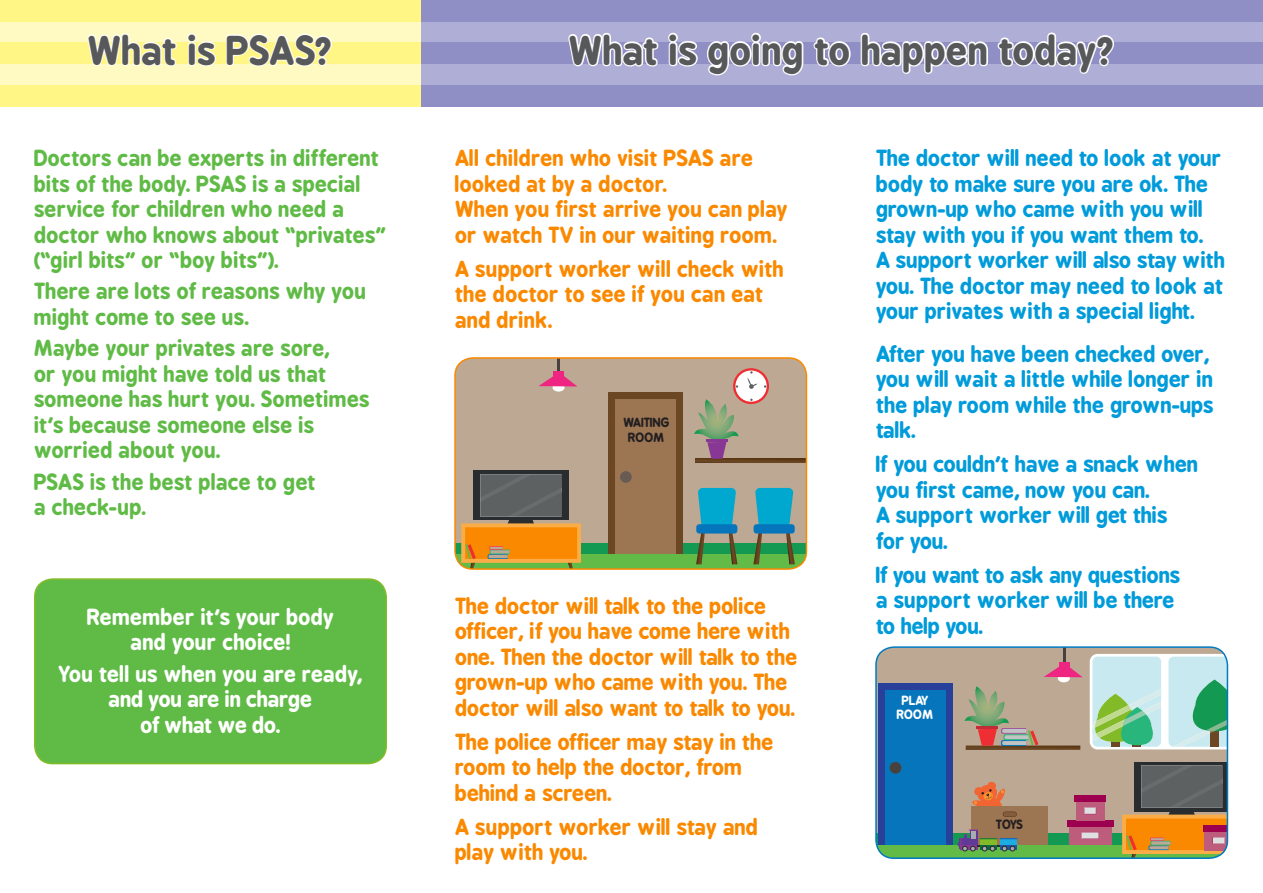
<style>
.page{position:relative;width:1263px;height:893px;background:#fff}
.page>*{position:absolute;margin:0;border:0;box-sizing:border-box;transform-origin:0 0}
.t1{font:700 37.5px "B Preplay";color:#57585a}
.t2{font:700 21px/25.5px "B Preplay";color:#009bda}
.t3{font:700 21px/25.5px "B Preplay";color:#fa8900}
.t4{font:700 21px/25.5px "B Preplay";color:#60bb46}
.t5{font:700 21px "B Preplay";color:#fff}
.t6{font:700 21px "B Preplay";letter-spacing:-.03em;color:#fff}
.t7{font:700 21px "B Preplay";letter-spacing:.02em;color:#fa8900}
.t8{font:700 12px/14.4px "B Preplay";color:#231f20;text-align:center}
.t9{font:700 12px "B Preplay";color:#fff}
</style>
<div class="page">
<div style="left:421px;top:0;width:842px;height:106px;background:#afaed6"></div>
<div style="left:421px;top:0;width:842px;height:21px;background:#908fc5"></div>
<div style="left:876px;top:647px;width:349px;height:187px;background:#bda993"></div>
<div style="left:876px;top:834px;width:351px;height:11px;background:#139951"></div>
<div style="left:876px;top:845px;width:351px;height:13px;background:#62bb46"></div>
<div style="left:966px;top:745px;width:114px;height:5px;background:#674320"></div>
<div style="left:877px;top:683px;width:75px;height:162px;background:#28409a"></div>
<div style="left:885px;top:690px;width:60px;height:155px;background:#0775bc"></div>
<div style="left:890px;top:762px;width:11px;height:12px;background:#49413d;border-radius:50%"></div>
<div style="left:1134px;top:761px;width:93px;height:50px;background:#292d2f"></div>
<svg style="left:964px;top:686px;width:74px;height:60px;background:#ac9e86"></svg>
<div style="left:1069px;top:824px;width:42px;height:21px;background:#be5c7c"></div>
<div style="left:1067px;top:820px;width:46px;height:7px;background:#9c004f"></div>
<svg style="left:1081px;top:832px;width:18px;height:7px"></svg>
<div style="left:1076px;top:799px;width:28px;height:21px;background:#be5c7c"></div>
<div style="left:1075px;top:795px;width:31px;height:7px;background:#9c004f"></div>
<svg style="left:1084px;top:807px;width:12px;height:7px"></svg>
<div style="left:971px;top:806px;width:77px;height:39px;background:#9c7653"></div>
<svg style="left:972px;top:781px;width:45px;height:36px"></svg>
<svg style="left:1122px;top:765px;width:105px;height:93px;background:#9e774a"></svg>
<svg style="left:957px;top:829px;width:60px;height:22px"></svg>
<hr style="left:1063px;top:647px;width:2px;height:20px;background:#49413d">
<svg style="left:1044px;top:654px;width:183px;height:95px;background:#b1cbb9"></svg>
<div style="left:875px;top:646px;width:353px;height:213px;border:2px solid #007ac2;border-radius:18px"></div>
<div style="left:421px;top:43px;width:842px;height:21px;background:#908fc5"></div>
<div style="left:421px;top:85px;width:842px;height:21px;background:#908fc5"></div>
<svg style="left:567px;top:21px;width:93px;height:46px"></svg>
<svg style="left:667px;top:32px;width:32px;height:35px"></svg>
<svg style="left:705px;top:32px;width:100px;height:44px"></svg>
<svg style="left:812px;top:37px;width:40px;height:30px"></svg>
<svg style="left:859px;top:33px;width:130px;height:41px"></svg>
<svg style="left:996px;top:32px;width:119px;height:42px"></svg>
<div style="left:455px;top:358px;width:351px;height:185px;background:#bda993"></div>
<div style="left:455px;top:543px;width:351px;height:11px;background:#139951"></div>
<div style="left:455px;top:554px;width:351px;height:15px;background:#62bb46"></div>
<svg style="left:696px;top:488px;width:41px;height:76px"></svg>
<div style="left:696px;top:524px;width:41px;height:10px;background:#0775bc;border-radius:3px"></div>
<svg style="left:753px;top:488px;width:42px;height:76px"></svg>
<div style="left:754px;top:524px;width:41px;height:10px;background:#0775bc;border-radius:3px"></div>
<hr style="left:695px;top:459px;width:111px;height:4px;background:#674320">
<svg style="left:694px;top:368px;width:75px;height:91px;background:#b8a695"></svg>
<div style="left:608px;top:392px;width:75px;height:162px;background:#6b4724"></div>
<div style="left:615px;top:399px;width:61px;height:155px;background:#9c7653"></div>
<div style="left:620px;top:471px;width:12px;height:12px;background:#685b53;border-radius:50%"></div>
<div style="left:473px;top:470px;width:96px;height:50px;background:#292d2f"></div>
<svg style="left:461px;top:474px;width:120px;height:95px;background:#a57f44"></svg>
<svg style="left:552px;top:383px;width:13px;height:9px"></svg>
<svg style="left:538px;top:360px;width:39px;height:26px"></svg>
<div style="left:454px;top:357px;width:353px;height:213px;border:2px solid #fa8900;border-radius:18px"></div>
<div style="left:35px;top:579px;width:351px;height:185px;background:#60bb46;border-radius:18px"></div>
<div style="left:34px;top:578px;width:353px;height:186px;border:2px solid #82bb27;border-radius:18px"></div>
<div style="left:0;top:0;width:421px;height:106px;background:#fffac1"></div>
<div style="left:0;top:0;width:421px;height:21px;background:#fff685"></div>
<div style="left:0;top:43px;width:421px;height:21px;background:#fff685"></div>
<div style="left:0;top:85px;width:421px;height:21px;background:#fff685"></div>
<svg style="left:86px;top:21px;width:92px;height:45px"></svg>
<svg style="left:186px;top:33px;width:31px;height:33px"></svg>
<svg style="left:225px;top:33px;width:108px;height:34px"></svg>
<p class="t1" style="left:88px;top:28px;width:247px">What is PSAS?</p>
<p class="t4" style="left:34px;top:146px;width:354px">Doctors can be experts in different bits of the body. PSAS is a special service for children who need a doctor who knows about “privates” (“girl bits” or “boy bits”).</p>
<p class="t4" style="left:34px;top:279px;width:334px">There are lots of reasons why you might come to see us.</p>
<p class="t4" style="left:34px;top:336px;width:337px">Maybe your privates are sore,<br>or you might have told us that someone has hurt you. Sometimes it’s because someone else is worried about you.</p>
<p class="t4" style="left:34px;top:469px;width:283px">PSAS is the best place to get</p>
<p class="t4" style="left:34px;top:495px;width:114px">a check-up.</p>
<p class="t5" style="left:87px;top:604px;width:248px">Remember it’s your body</p>
<p class="t5" style="left:130px;top:630px;width:162px">and your choice!</p>
<p class="t5" style="left:58px;top:661px;width:305px">You tell us when you are ready,</p>
<p class="t5" style="left:109px;top:687px;width:205px">and you are in charge</p>
<p class="t6" style="left:140px;top:712px;width:142px">of what we do.</p>
<p class="t1" style="left:569px;top:28px;width:548px">What is going to happen today?</p>
<p class="t3" style="left:455px;top:146px;width:300px">All children who visit PSAS are looked at by a doctor.</p>
<p class="t3" style="left:455px;top:197px;width:334px">When you first arrive you can play or watch TV in our waiting room.</p>
<p class="t3" style="left:455px;top:256px;width:330px">A support worker will check with the doctor to see if you can eat</p>
<p class="t7" style="left:455px;top:307px;width:99px">and drink.</p>
<p class="t8" style="left:623px;top:415px;width:48px">WAITING<br>ROOM</p>
<p class="t3" style="left:455px;top:593px;width:344px">The doctor will talk to the police officer, if you have come here with one. Then the doctor will talk to the grown-up who came with you. The doctor will also want to talk to you.</p>
<p class="t3" style="left:455px;top:729px;width:320px">The police officer may stay in the room to help the doctor, from behind a screen.</p>
<p class="t3" style="left:455px;top:814px;width:304px">A support worker will stay and play with you.</p>
<p class="t2" style="left:876px;top:146px;width:350px">The doctor will need to look at your body to make sure you are ok. The grown-up who came with you will stay with you if you want them to.<br>A support worker will also stay with you. The doctor may need to look at your privates with a special light.</p>
<p class="t2" style="left:876px;top:341px;width:339px">After you have been checked over, you will wait a little while longer in the play room while the grown-ups talk.</p>
<p class="t2" style="left:876px;top:452px;width:324px">If you couldn’t have a snack when you first came, now you can.</p>
<p class="t2" style="left:876px;top:503px;width:293px">A support worker will get this</p>
<p class="t2" style="left:876px;top:528px;width:73px">for you.</p>
<p class="t2" style="left:876px;top:562px;width:306px">If you want to ask any questions</p>
<p class="t2" style="left:876px;top:588px;width:300px">a support worker will be there</p>
<p class="t2" style="left:876px;top:613px;width:109px">to help you.</p>
<p class="t9" style="left:902px;top:693px;width:28px">PLAY</p>
<p class="t9" style="left:897px;top:707px;width:38px">ROOM</p>
<p class="t8" style="left:996px;top:818px;width:29px">TOYS</p>
</div>
